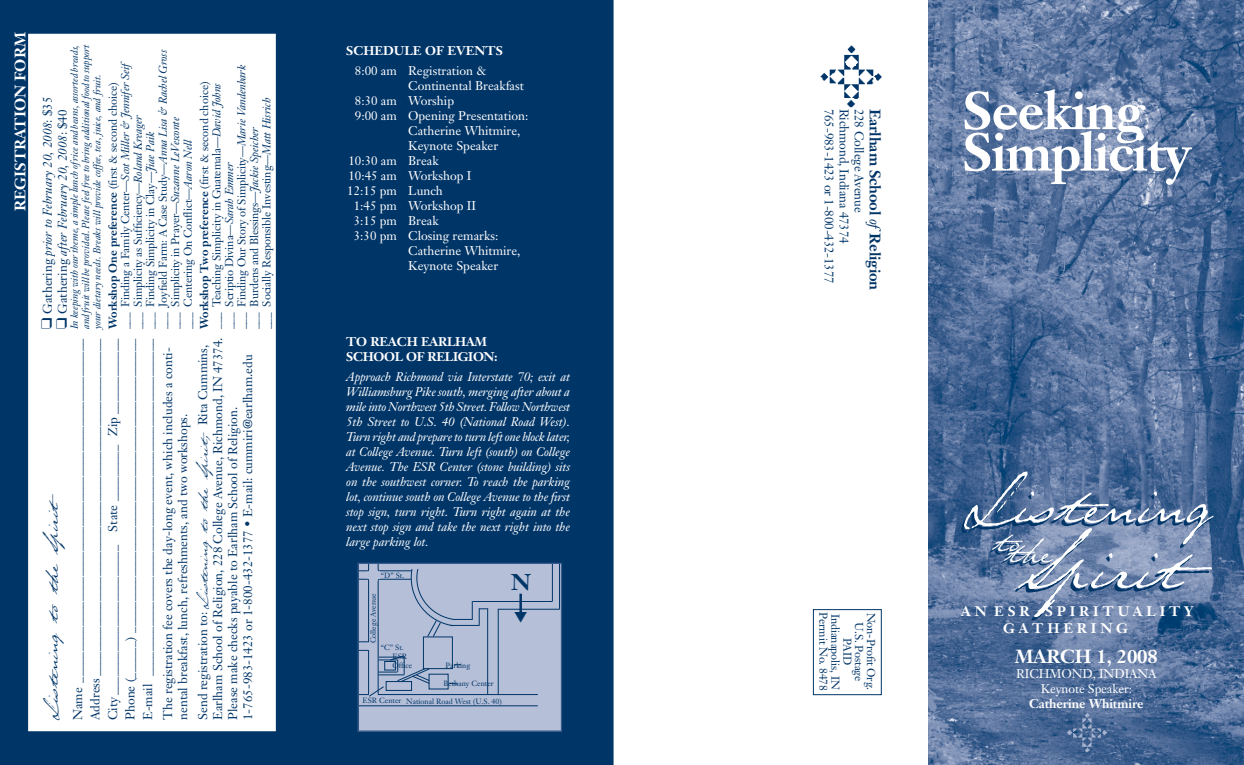
<style>
.page{position:relative;width:1244px;height:765px;background:#fff}
.page>*{position:absolute;margin:0;border:0;box-sizing:border-box;transform-origin:0 0}
.t1{font:90px "Texas Hero";letter-spacing:-.01em;color:#fff;scale:.8 1}
.t2{font:80px "Texas Hero";color:#fff;scale:.8 1}
.t3{font:700 52.5px "Janson Text";letter-spacing:-.025em;color:#fff}
.t4{font:45px "Texas Hero";color:#fff;scale:.8 1}
.t5{font:22.5px "Texas Hero";color:#003568}
.t6{font:700 22.5px "Janson Text";color:#003568}
.t7{font:700 18.75px "Janson Text";letter-spacing:-.01em;color:#fff}
.t8{font:700 15px "Janson Text";letter-spacing:-.01em;color:#003568}
.t9{font:700 15px "Janson Text";color:#fff}
.t10{font:700 13.75px/17.5px "Janson Text";color:#fff}
.t11{font:12.5px/15px "Janson Text";color:#003568}
.t12{font:italic 12.5px/15px "Janson Text";letter-spacing:-.01em;color:#fff;text-align:justify}
.t13{font:12.5px/15px "Janson Text";color:#fff;text-align:center}
.t14{font:italic 12.5px "Janson Text";color:#003568}
.t15{font:700 12.5px/15px "Janson Text";letter-spacing:-.01em;color:#fff}
.t16{font:11.25px/12.5px "Janson Text";letter-spacing:-.01em;color:#003568}
.t17{font:italic 10px/11.2px "Janson Text";color:#003568;text-align:justify}
.t18{font:7.5px/9px "Janson Text";color:#003568}
.s1{font-weight:700}
.s2{font-style:italic}
.s3{font-style:normal}
.s4{font-family:"Texas Hero";font-size:17.5px}
.s5{font-weight:400;font-style:italic}
</style>
<div class="page">
<img style="left:928px;top:0;width:315px;height:765px">
<div style="left:0;top:0;width:613px;height:765px;background:#003568"></div>
<div style="left:357px;top:563px;width:205px;height:169px;background:#b5bfd7"></div>
<div style="left:411px;top:527px;width:97px;height:36px;background:#003568;border:1px solid #003568"></div>
<img style="left:1065px;top:713px;width:42px;height:40px">
<hr style="left:358px;top:570px;width:53px;height:1px;background:#003568">
<hr style="left:358px;top:706px;width:179px;height:1px;background:#003568">
<hr style="left:358px;top:694px;width:179px;height:1px;background:#003568">
<hr style="left:368px;top:563px;width:1px;height:131px;background:#003568">
<hr style="left:358px;top:579px;width:53px;height:1px;background:#003568">
<svg style="left:448px;top:683px;width:11px;height:2px"></svg>
<div style="left:428px;top:674px;width:20px;height:15px;border:1px solid #003568"></div>
<hr style="left:378px;top:563px;width:1px;height:131px;background:#003568">
<hr style="left:559px;top:563px;width:1px;height:46px;background:#003568">
<hr style="left:552px;top:563px;width:1px;height:38px;background:#003568">
<svg style="left:359px;top:620px;width:82px;height:77px"></svg>
<div style="left:367px;top:571px;width:13px;height:8px;background:#b5bfd7;border:1px solid #b5bfd7"></div>
<div style="left:369px;top:570px;width:9px;height:11px;background:#b5bfd7"></div>
<hr style="left:487px;top:609px;width:1px;height:85px;background:#003568">
<hr style="left:498px;top:609px;width:1px;height:85px;background:#003568">
<hr style="left:472px;top:601px;width:80px;height:1px;background:#003568">
<svg style="left:450px;top:601px;width:38px;height:25px"></svg>
<div style="left:357px;top:563px;width:205px;height:169px;border:1px solid #395c8c"></div>
<div style="left:813px;top:609px;width:68px;height:86px;border:1px solid #003568"></div>
<img style="left:820px;top:45px;width:62px;height:62px">
<div style="left:28px;top:34px;width:248px;height:697px;background:#fff;border:1px solid #fff"></div>
<hr style="left:498px;top:609px;width:61px;height:1px;background:#003568">
<hr style="left:519px;top:594px;width:3px;height:22px;background:#003568">
<p class="t9" style="left:11px;top:211px;width:181px;rotate:-90deg">REGISTRATION FORM</p>
<p class="t17" style="left:69px;top:329px;width:286px;rotate:-90deg">In keeping with our theme, a simple lunch ofrice and beans, assorted breads, and fruit will be provided. Please feel free to bring additional food to support your dietary needs. Breaks will provide coffee, tea, juice, and fruit.</p>
<p class="t16" style="left:106px;top:329px;width:281px;rotate:-90deg"><span class="s1">Workshop One preference</span> (first &amp; second choice)<br>___ Finding a Family Center—<span class="s2">Scot Miller &amp; Jennifer Seif </span>___ Simplicity as Sufficiency—<span class="s2">Roland Kreager<br></span>___ Finding Simplicity in Clay—<span class="s2">Jiae Paik<br></span>___ Joyfield Farm: A Case Study—<span class="s2">Anna Lisa &amp; Rachel Gross </span>___ Simplicity in Prayer—<span class="s2">Suzanne LeVesconte<br></span>___ Centering On Conflict—<span class="s2">Aaron Nell</span></p>
<p class="t16" style="left:198px;top:329px;width:266px;rotate:-90deg"><span class="s1">Workshop Two preference</span> (first &amp; second choice) ___ Teaching Simplicity in Guatemala—<span class="s2">David Johns </span>___ Scriptio Divina—<span class="s2">Sarah Emmer<br></span>___ Finding Our Story of Simplicity—<span class="s2">Marie Vandenbark </span>___ Burdens and Blessings—<span class="s2">Jackie Speicher<br></span>___ Socially Responsible Investing—<span class="s2">Matt Hisrich</span></p>
<p class="t14" style="left:40px;top:329px;width:234px;rotate:-90deg">❑ <span class="s3">Gathering</span> prior to February 20, 2008<span class="s3">: $35</span></p>
<p class="t14" style="left:55px;top:329px;width:221px;rotate:-90deg">❑ <span class="s3">Gathering</span> after February 20, 2008<span class="s3">: $40</span></p>
<p class="t15" style="left:346px;top:43px;width:158px">SCHEDULE OF EVENTS</p>
<p class="t13" style="left:355px;top:63px;width:133px">8:00 am Registration &amp;</p>
<p class="t13" style="left:408px;top:78px;width:117px">Continental Breakfast</p>
<p class="t13" style="left:355px;top:93px;width:101px">8:30 am Worship</p>
<p class="t13" style="left:355px;top:108px;width:175px">9:00 am Opening Presentation:</p>
<p class="t13" style="left:408px;top:123px;width:114px">Catherine Whitmire,</p>
<p class="t13" style="left:408px;top:138px;width:92px">Keynote Speaker</p>
<p class="t13" style="left:348px;top:153px;width:92px">10:30 am Break</p>
<p class="t13" style="left:348px;top:168px;width:124px">10:45 am Workshop I</p>
<p class="t13" style="left:347px;top:183px;width:97px">12:15 pm Lunch</p>
<p class="t13" style="left:354px;top:198px;width:119px">1:45 pm Workshop II</p>
<p class="t13" style="left:354px;top:213px;width:86px">3:15 pm Break</p>
<p class="t13" style="left:354px;top:228px;width:146px">3:30 pm Closing remarks:</p>
<p class="t13" style="left:408px;top:243px;width:114px">Catherine Whitmire,</p>
<p class="t13" style="left:408px;top:258px;width:92px">Keynote Speaker</p>
<h3 class="t5" style="left:36px;top:720px;width:228px;rotate:-90deg">Listening to the Spirit</h3>
<p class="t11" style="left:69px;top:720px;width:383px;line-height:17.5px;text-align:justify;rotate:-90deg">Name _______________________________________________________ Address ______________________________________________________ City ________________________ State _________ Zip ____________ Phone (______) _______________________________________________ E-mail ______________________________________________________</p>
<p class="t11" style="left:160px;top:720px;width:374px;rotate:-90deg">The registration fee covers the day-long event, which includes a conti&shy;nental breakfast, lunch, refreshments, and two workshops.</p>
<p class="t11" style="left:195px;top:720px;width:384px;rotate:-90deg">Send registration to: <span class="s4">Listening to the Spirit,</span> Rita Cummins, Earlham School of Religion, 228 College Avenue, Richmond, IN 47374.<br>Please make checks payable to Earlham School of Religion.<br>1-765-983-1423 or 1-800-432-1377 • E-mail: cummiri@earlham.edu</p>
<p class="t15" style="left:346px;top:334px;width:153px">TO REACH EARLHAM<br>SCHOOL OF RELIGION:</p>
<p class="t12" style="left:346px;top:369px;width:225px">Approach Richmond via Interstate 70; exit at Williamsburg Pike south, merging after about a mile into Northwest 5th Street. Follow Northwest 5th Street to U.S. 40 (National Road West).<br>Turn right and prepare to turn left one block later, at College Avenue. Turn left (south) on College Avenue. The ESR Center (stone building) sits on the southwest corner. To reach the parking lot, continue south on College Avenue to the first stop sign, turn right. Turn right again at the next stop sign and take the next right into the large parking lot.</p>
<p class="t18" style="left:381px;top:571px;width:25px">“D” St.</p>
<h3 class="t6" style="left:511px;top:568px;width:21px">N</h3>
<p class="t18" style="left:368px;top:643px;width:51px;rotate:-90deg">College Avenue</p>
<p class="t18" style="left:392px;top:643px;width:21px;text-indent:-12px">“C” St.<br>ESR<br>Office</p>
<p class="t18" style="left:445px;top:661px;width:26px">Parking</p>
<p class="t18" style="left:443px;top:679px;width:52px">Bethany Center</p>
<p class="t18" style="left:406px;top:697px;width:97px">National Road West (U.S. 40)</p>
<p class="t18" style="left:362px;top:696px;width:40px">ESR Center</p>
<p class="t8" style="left:884px;top:109px;width:183px;rotate:90deg">Earlham School <span class="s5">of</span>Religion</p>
<p class="t11" style="left:866px;top:109px;width:176px;rotate:90deg">228 College Avenue<br>Richmond, Indiana 47374<br>765-983-1423 or 1-800-432-1377</p>
<p class="t16" style="left:877px;top:612px;width:80px;line-height:11.9px;text-align:center;rotate:90deg">Non-Profit Org.<br>U.S. Postage<br>PAID<br>Indianapolis, IN<br>Permit No. 8478</p>
<h3 class="t3" style="left:962px;top:77px;width:183px">Seeking</h3>
<h3 class="t3" style="left:962px;top:118px;width:230px">Simplicity</h3>
<h2 class="t2" style="left:964px;top:446px;width:308px">Listening</h2>
<h1 class="t1" style="left:1020px;top:502px;width:204px">Spirit</h1>
<h3 class="t4" style="left:992px;top:519px;width:75px">to the</h3>
<p class="t10" style="left:1003px;top:602px;width:192px;text-indent:-42px">A N E S R S P I R I T U A L I T Y<br>G A T H E R I N G</p>
<h3 class="t7" style="left:1014px;top:645px;width:144px">MARCH 1, 2008</h3>
<p class="t13" style="left:1016px;top:666px;width:142px">Richmond, Indiana<br>Keynote Speaker:</p>
<p class="t15" style="left:1028px;top:696px;width:116px">Catherine Whitmire</p>
</div>
